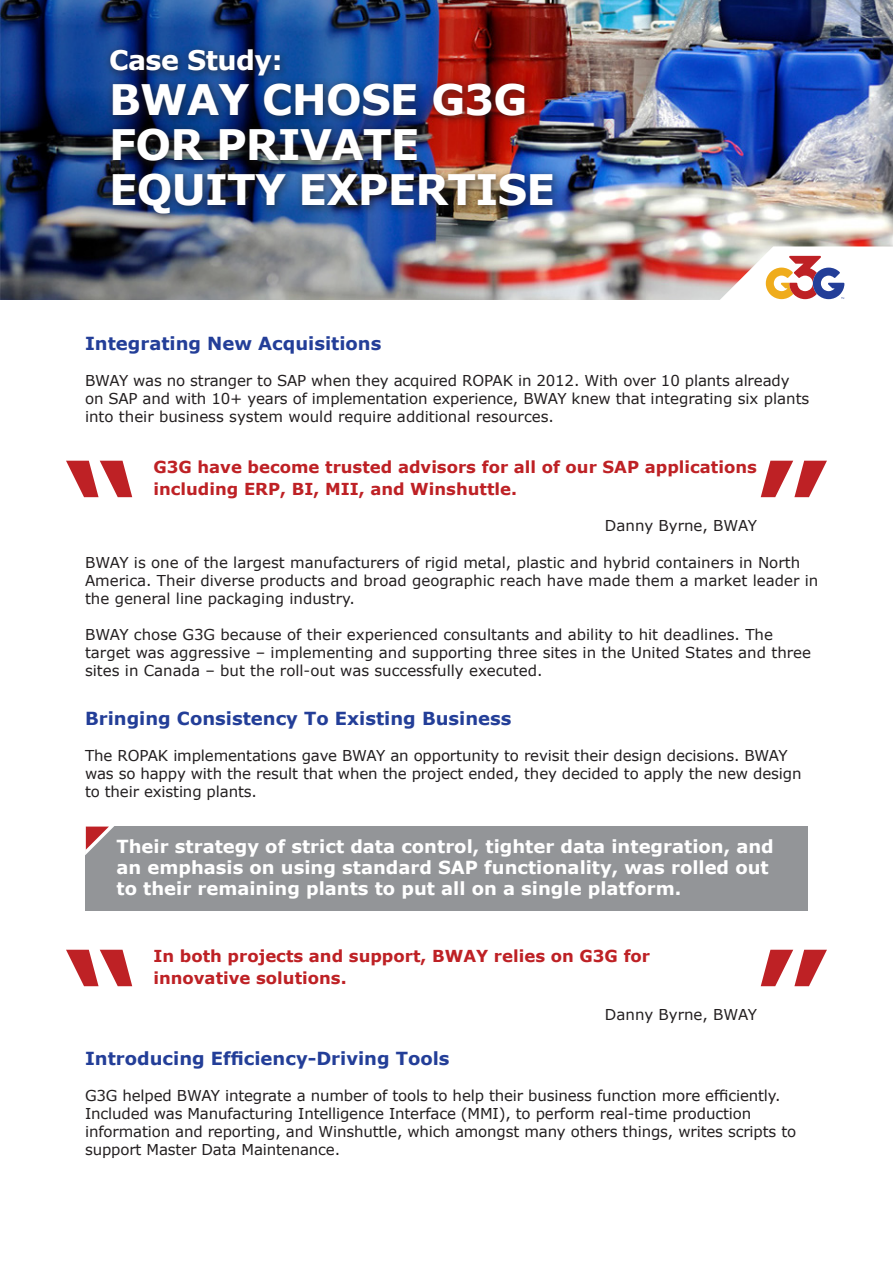
<style>
.page{position:relative;width:893px;height:1263px;background:#fff}
.page>*{position:absolute;margin:0;border:0;box-sizing:border-box;transform-origin:0 0}
.t1{font:700 42px "Verdana";letter-spacing:-.02em;color:#fff}
.t2{font:700 27px "Verdana";letter-spacing:-.02em;color:#fff}
.t3{font:700 18px/21px "Verdana";color:#fff}
.t4{font:700 18px "Verdana";color:#233e98}
.t5{font:700 16.5px/21.6px "Verdana";color:#be2125}
.t6{font:15px/18px "Verdana";letter-spacing:-.01em;color:#231f20}
</style>
<div class="page">
<img style="left:740px;top:0;width:153px;height:246px">
<img style="left:0;top:0;width:740px;height:299px">
<svg style="left:716px;top:246px;width:177px;height:54px"></svg>
<div style="left:103px;top:43px;width:459px;height:181px;background:#231f20;opacity:.6"></div>
<svg style="left:66px;top:461px;width:66px;height:36px"></svg>
<svg style="left:761px;top:461px;width:66px;height:36px"></svg>
<svg style="left:66px;top:950px;width:66px;height:36px"></svg>
<svg style="left:761px;top:950px;width:66px;height:36px"></svg>
<div style="left:86px;top:826px;width:722px;height:85px;background:#939598"></div>
<svg style="left:85px;top:826px;width:29px;height:29px"></svg>
<p class="t2" style="left:109px;top:41px;width:175px">Case Study:</p>
<p class="t1" style="left:109px;top:70px;width:420px">BWAY CHOSE G3G</p>
<p class="t1" style="left:109px;top:115px;width:312px">FOR PRIVATE</p>
<p class="t1" style="left:109px;top:160px;width:447px">EQUITY EXPERTISE</p>
<p class="t4" style="left:85px;top:331px;width:298px">Integrating New Acquisitions</p>
<p class="t6" style="left:85px;top:371px;width:726px">BWAY was no stranger to SAP when they acquired ROPAK in 2012. With over 10 plants already on SAP and with 10+ years of implementation experience, BWAY knew that integrating six plants into their business system would require additional resources.</p>
<p class="t5" style="left:153px;top:456px;width:605px">G3G have become trusted advisors for all of our SAP applications including ERP, BI, MII, and Winshuttle.</p>
<p class="t6" style="left:605px;top:516px;width:153px">Danny Byrne, BWAY</p>
<p class="t6" style="left:85px;top:554px;width:735px">BWAY is one of the largest manufacturers of rigid metal, plastic and hybrid containers in North<br>America. Their diverse products and broad geographic reach have made them a market leader in the general line packaging industry.</p>
<p class="t6" style="left:85px;top:626px;width:728px">BWAY chose G3G because of their experienced consultants and ability to hit deadlines. The target was aggressive – implementing and supporting three sites in the United States and three sites in Canada – but the roll-out was successfully executed.</p>
<p class="t4" style="left:85px;top:706px;width:428px">Bringing Consistency To Existing Business</p>
<p class="t6" style="left:85px;top:746px;width:718px">The ROPAK implementations gave BWAY an opportunity to revisit their design decisions. BWAY was so happy with the result that when the project ended, they decided to apply the new design to their existing plants.</p>
<p class="t3" style="left:117px;top:836px;width:659px">Their strategy of strict data control, tighter data integration, and an emphasis on using standard SAP functionality, was rolled out to their remaining plants to put all on a single platform.</p>
<p class="t5" style="left:153px;top:945px;width:498px">In both projects and support, BWAY relies on G3G for</p>
<p class="t5" style="left:153px;top:967px;width:195px">innovative solutions.</p>
<p class="t6" style="left:605px;top:1005px;width:153px">Danny Byrne, BWAY</p>
<p class="t4" style="left:85px;top:1045px;width:366px">Introducing Efficiency-Driving Tools</p>
<p class="t6" style="left:85px;top:1086px;width:713px">G3G helped BWAY integrate a number of tools to help their business function more efficiently.<br>Included was Manufacturing Intelligence Interface (MMI), to perform real-time production information and reporting, and Winshuttle, which amongst many others things, writes scripts to support Master Data Maintenance.</p>
</div>
